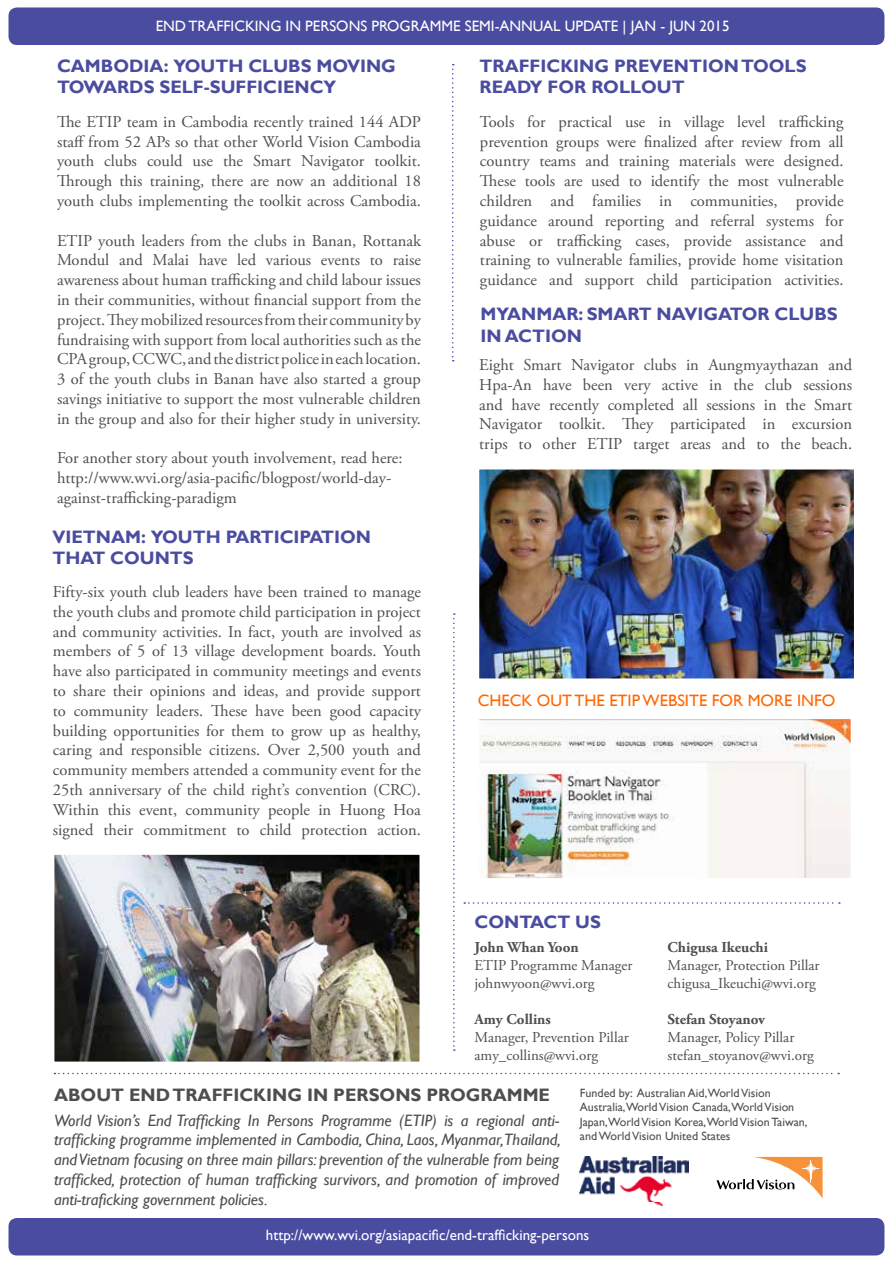
<style>
.page{position:relative;width:893px;height:1263px;background:#fff}
.page>*{position:absolute;margin:0;border:0;box-sizing:border-box;transform-origin:0 0}
.t1{font:700 18px/21.6px "Gill Sans";color:#4a4ca0}
.t2{font:700 18px "Gill Sans";color:#4f4d4d}
.t3{font:16.5px/19.8px "Adobe Garamond Pro";color:#4f4d4d;text-align:justify}
.t4{font:italic 16.5px/19.8px "Gill Sans";color:#4f4d4d;text-align:justify}
.t5{font:16.5px "Gill Sans";color:#f60}
.t6{font:15px/18px "Adobe Garamond Pro";color:#4f4d4d}
.t7{font:15px "Gill Sans";color:#fff}
.t8{font:700 15px "Adobe Garamond Pro";color:#4f4d4d}
.t9{font:12px/14.4px "Gill Sans";color:#4f4d4d}
</style>
<div class="page">
<svg style="left:716px;top:1157px;width:107px;height:41px"></svg>
<div style="left:9px;top:7px;width:875px;height:38px;background:#4a4ca0;border-radius:9px"></div>
<div style="left:9px;top:1218px;width:875px;height:37px;background:#4a4ca0;border-radius:9px"></div>
<svg style="left:452px;top:64px;width:2px;height:297px"></svg>
<svg style="left:453px;top:613px;width:2px;height:438px"></svg>
<svg style="left:464px;top:902px;width:376px;height:2px"></svg>
<svg style="left:54px;top:1073px;width:785px;height:1px"></svg>
<img style="left:56px;top:856px;width:362px;height:204px">
<div style="left:53px;top:853px;width:368px;height:210px;border:2px solid #fff"></div>
<img style="left:481px;top:471px;width:371px;height:206px">
<div style="left:478px;top:468px;width:377px;height:212px;border:2px solid #fff"></div>
<img style="left:481px;top:721px;width:368px;height:155px">
<div style="left:478px;top:718px;width:374px;height:161px;border:2px solid #fff"></div>
<img style="left:580px;top:1156px;width:109px;height:49px">
<p class="t7" style="left:156px;top:17px;width:575px">END TRAFFICKING IN PERSONS PROGRAMME SEMI-ANNUAL UPDATE | JAN - JUN 2015</p>
<p class="t1" style="left:57px;top:55px;width:340px">CAMBODIA: YOUTH CLUBS MOVING<br>TOWARDS SELF-SUFFICIENCY</p>
<p class="t3" style="left:57px;top:112px;width:366px">The ETIP team in Cambodia recently trained 144 ADP staff from 52 APs so that other World Vision Cambodia youth clubs could use the Smart Navigator toolkit.<br>Through this training, there are now an additional 18 youth clubs implementing the toolkit across Cambodia.</p>
<p class="t3" style="left:57px;top:231px;width:366px">ETIP youth leaders from the clubs in Banan, Rottanak Mondul and Malai have led various events to raise awareness about human trafficking and child labour issues in their communities, without financial support from the project. They mobilized resources from their community by fundraising with support from local authorities such as the CPA group, CCWC, and the district police in each location.<br>3 of the youth clubs in Banan have also started a group savings initiative to support the most vulnerable children in the group and also for their higher study in university.</p>
<p class="t3" style="left:57px;top:449px;width:347px;text-align:left">For another story about youth involvement, read here: http://www.wvi.org/asia-pacific/blogpost/world-day&shy;against-trafficking-paradigm</p>
<p class="t1" style="left:52px;top:526px;width:320px">VIETNAM: YOUTH PARTICIPATION<br>THAT COUNTS</p>
<p class="t3" style="left:53px;top:582px;width:370px">Fifty-six youth club leaders have been trained to manage the youth clubs and promote child participation in project and community activities. In fact, youth are involved as members of 5 of 13 village development boards. Youth have also participated in community meetings and events to share their opinions and ideas, and provide support to community leaders. These have been good capacity building opportunities for them to grow up as healthy, caring and responsible citizens. Over 2,500 youth and community members attended a community event for the 25th anniversary of the child right’s convention (CRC).<br>Within this event, community people in Huong Hoa signed their commitment to child protection action.</p>
<p class="t1" style="left:480px;top:55px;width:328px">TRAFFICKING PREVENTION TOOLS<br>READY FOR ROLLOUT</p>
<p class="t3" style="left:480px;top:112px;width:365px">Tools for practical use in village level trafficking prevention groups were finalized after review from all country teams and training materials were designed.<br>These tools are used to identify the most vulnerable children and families in communities, provide guidance around reporting and referral systems for abuse or trafficking cases, provide assistance and training to vulnerable families, provide home visitation guidance and support child participation activities.</p>
<p class="t1" style="left:480px;top:304px;width:359px">MYANMAR: SMART NAVIGATOR CLUBS<br>IN ACTION</p>
<p class="t3" style="left:479px;top:355px;width:374px">Eight Smart Navigator clubs in Aungmyaythazan and Hpa-An have been very active in the club sessions and have recently completed all sessions in the Smart Navigator toolkit. They participated in excursion trips to other ETIP target areas and to the beach.</p>
<p class="t5" style="left:478px;top:691px;width:359px">CHECK OUT THE ETIP WEBSITE FOR MORE INFO</p>
<p class="t1" style="left:474px;top:912px;width:128px">CONTACT US</p>
<p class="t8" style="left:474px;top:938px;width:106px">John Whan Yoon</p>
<p class="t6" style="left:474px;top:957px;width:159px">ETIP Programme Manager johnwyoon@wvi.org</p>
<p class="t8" style="left:474px;top:1010px;width:78px">Amy Collins</p>
<p class="t6" style="left:474px;top:1029px;width:156px">Manager, Prevention Pillar amy_collins@wvi.org</p>
<p class="t8" style="left:668px;top:938px;width:102px">Chigusa Ikeuchi</p>
<p class="t6" style="left:668px;top:957px;width:153px">Manager, Protection Pillar chigusa_Ikeuchi@wvi.org</p>
<p class="t8" style="left:668px;top:1010px;width:99px">Stefan Stoyanov</p>
<p class="t6" style="left:668px;top:1029px;width:148px">Manager, Policy Pillar stefan_stoyanov@wvi.org</p>
<p class="t2" style="left:54px;top:1084px;width:497px">ABOUT END TRAFFICKING IN PERSONS PROGRAMME</p>
<p class="t4" style="left:54px;top:1110px;width:508px">World Vision’s End Trafficking In Persons Programme (ETIP) is a regional anti&shy;trafficking programme implemented in Cambodia, China, Laos, Myanmar,Thailand, and Vietnam focusing on three main pillars: prevention of the vulnerable from being trafficked, protection of human trafficking survivors, and promotion of improved anti-traficking government policies.</p>
<p class="t9" style="left:580px;top:1086px;width:229px">Funded by: Australian Aid,World Vision Australia,World Vision Canada,World Vision Japan,World Vision Korea,World Vision Taiwan, and World Vision United States</p>
<p class="t7" style="left:266px;top:1226px;width:325px">http://www.wvi.org/asiapacific/end-trafficking-persons</p>
</div>
